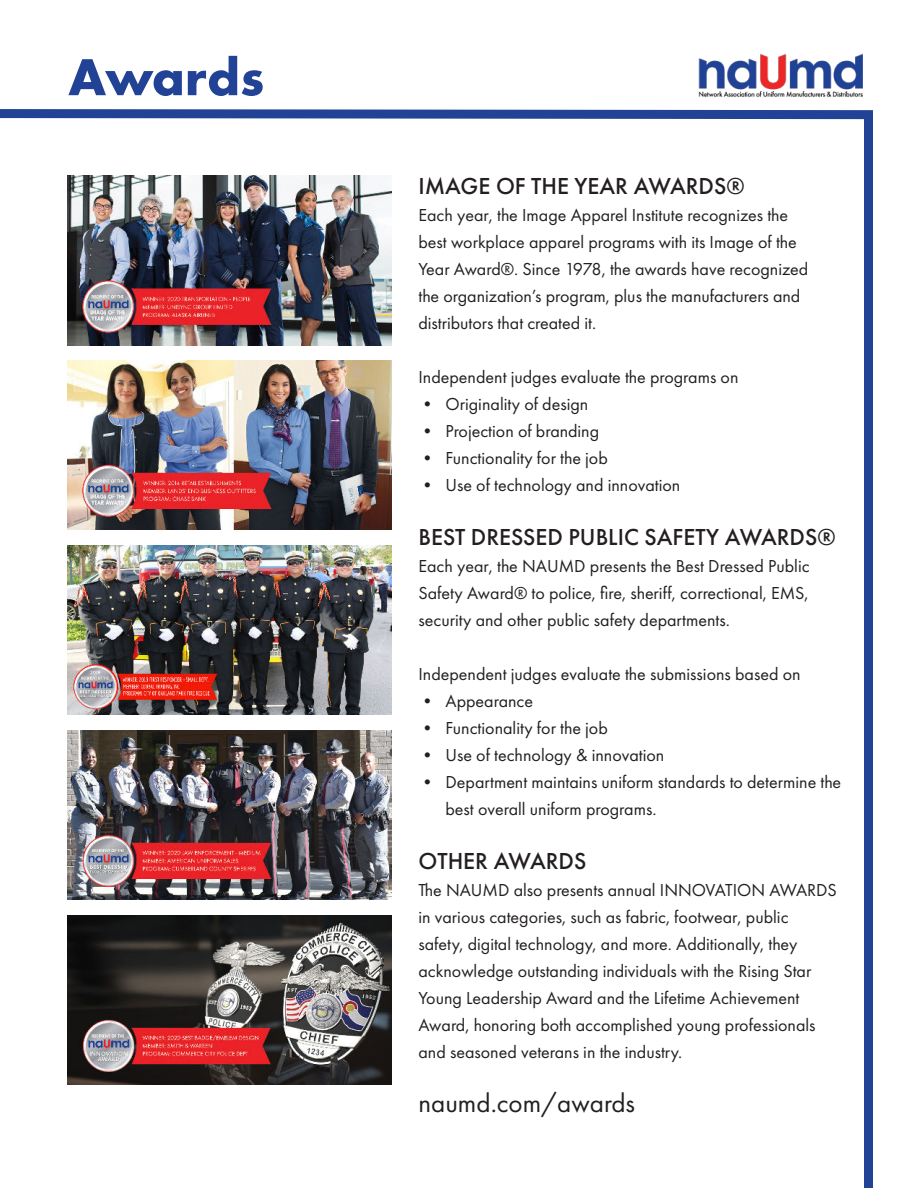
<style>
.page{position:relative;width:918px;height:1188px;background:#fff}
.page>*{position:absolute;margin:0;border:0;box-sizing:border-box;transform-origin:0 0}
.t1{font:700 54px "Futura PT";color:#214295}
.t2{font:27px "Futura PT";color:#231f20}
.t3{font:500 24px "Futura PT";color:#231f20}
.t4{font:18px/27px "Futura PT";color:#231f20}
</style>
<div class="page">
<svg style="left:0;top:109px;width:873px;height:11px;background:#4964a8"></svg>
<img style="left:699px;top:54px;width:164px;height:43px">
<div style="left:864px;top:111px;width:9px;height:1077px;background:#214295"></div>
<img style="left:68px;top:545px;width:324px;height:170px">
<img style="left:68px;top:730px;width:324px;height:170px">
<img style="left:68px;top:360px;width:324px;height:170px">
<img style="left:68px;top:176px;width:324px;height:169px">
<img style="left:68px;top:915px;width:324px;height:170px">
<h1 class="t1" style="left:68px;top:56px;width:198px">Awards</h1>
<h3 class="t3" style="left:418px;top:175px;width:328px">IMAGE OF THE YEAR AWARDS®</h3>
<p class="t4" style="left:418px;top:203px;width:391px">Each year, the Image Apparel Institute recognizes the best workplace apparel programs with its Image of the Year Award®. Since 1978, the awards have recognized the organization’s program, plus the manufacturers and distributors that created it.</p>
<p class="t4" style="left:418px;top:365px;width:321px">Independent judges evaluate the programs on</p>
<p class="t4" style="left:418px;top:392px;width:171px">• Originality of design</p>
<p class="t4" style="left:418px;top:419px;width:182px">• Projection of branding</p>
<p class="t4" style="left:418px;top:446px;width:191px">• Functionality for the job</p>
<p class="t4" style="left:418px;top:473px;width:263px">• Use of technology and innovation</p>
<h3 class="t3" style="left:418px;top:526px;width:419px">BEST DRESSED PUBLIC SAFETY AWARDS®</h3>
<p class="t4" style="left:418px;top:554px;width:393px;text-align:justify">Each year, the NAUMD presents the Best Dressed Public Safety Award® to police, fire, sheriff, correctional, EMS, security and other public safety departments.</p>
<p class="t4" style="left:418px;top:662px;width:384px">Independent judges evaluate the submissions based on</p>
<p class="t4" style="left:418px;top:689px;width:116px">• Appearance</p>
<p class="t4" style="left:418px;top:716px;width:191px">• Functionality for the job</p>
<p class="t4" style="left:418px;top:743px;width:247px">• Use of technology &amp; innovation</p>
<p class="t4" style="left:446px;top:770px;width:397px;text-indent:-27px">• Department maintains uniform standards to determine the best overall uniform programs.</p>
<h3 class="t3" style="left:418px;top:850px;width:169px">OTHER AWARDS</h3>
<p class="t4" style="left:418px;top:878px;width:420px">The NAUMD also presents annual INNOVATION AWARDS in various categories, such as fabric, footwear, public safety, digital technology, and more. Additionally, they acknowledge outstanding individuals with the Rising Star Young Leadership Award and the Lifetime Achievement Award, honoring both accomplished young professionals and seasoned veterans in the industry.</p>
<h2 class="t2" style="left:418px;top:1091px;width:218px">naumd.com/awards</h2>
</div>
